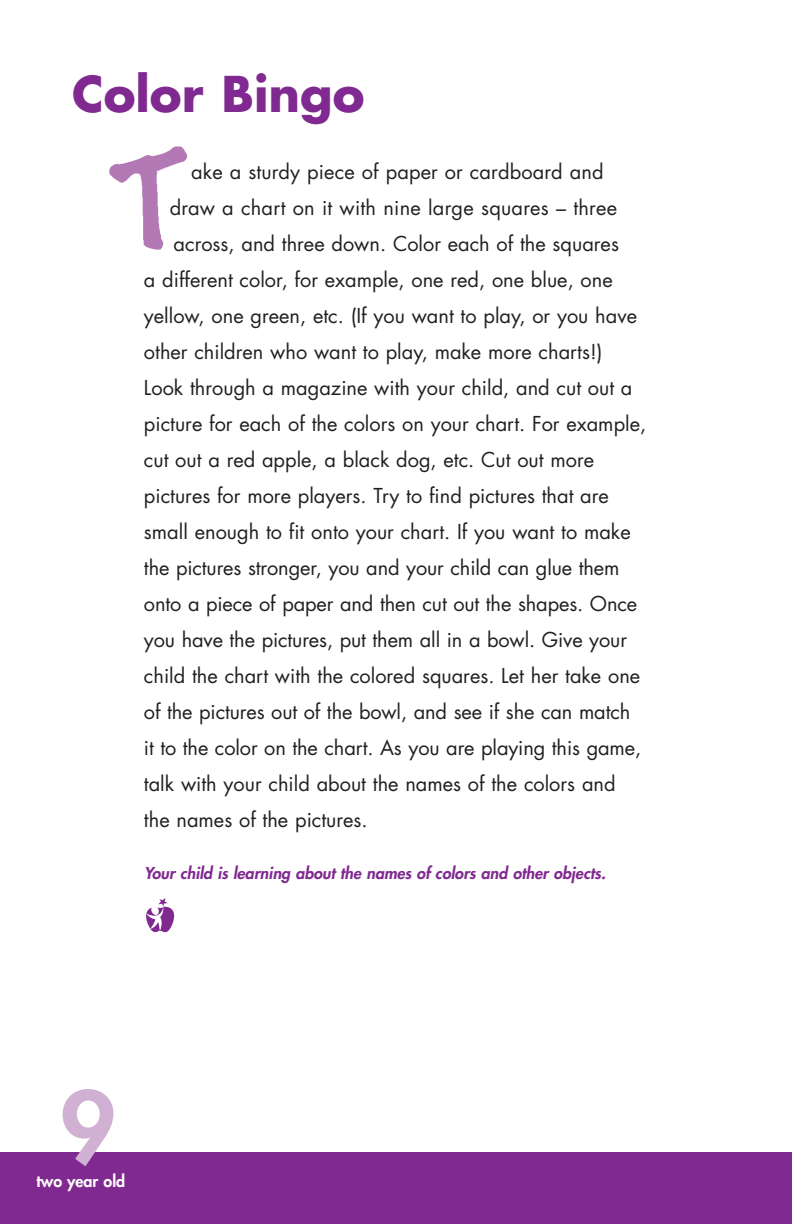
<style>
.page{position:relative;width:792px;height:1224px;background:#fff}
.page>*{position:absolute;margin:0;border:0;box-sizing:border-box;transform-origin:0 0}
.t1{font:800 96px "Futura";color:#d0b1d3}
.t2{font:700 48px "Futura";color:#802990}
.t3{font:20px "Futura";color:#231f20}
.t4{font:italic 800 16px "Futura";color:#802990}
.t5{font:800 16px "Futura";color:#fff}
</style>
<div class="page">
<div style="left:0;top:1152px;width:792px;height:72px;background:#802990"></div>
<svg style="left:146px;top:898px;width:29px;height:35px"></svg>
<img style="left:109px;top:146px;width:79px;height:104px">
<h2 class="t2" style="left:72px;top:72px;width:294px">Color Bingo</h2>
<p class="t3" style="left:191px;top:162px;width:414px">ake a sturdy piece of paper or cardboard and</p>
<p class="t3" style="left:170px;top:198px;width:449px">draw a chart on it with nine large squares – three</p>
<p class="t3" style="left:174px;top:234px;width:447px">across, and three down. Color each of the squares</p>
<p class="t3" style="left:144px;top:270px;width:470px">a different color, for example, one red, one blue, one</p>
<p class="t3" style="left:144px;top:306px;width:495px">yellow, one green, etc. (If you want to play, or you have</p>
<p class="t3" style="left:144px;top:342px;width:460px">other children who want to play, make more charts!)</p>
<p class="t3" style="left:144px;top:378px;width:490px">Look through a magazine with your child, and cut out a</p>
<p class="t3" style="left:144px;top:414px;width:504px">picture for each of the colors on your chart. For example,</p>
<p class="t3" style="left:144px;top:450px;width:452px">cut out a red apple, a black dog, etc. Cut out more</p>
<p class="t3" style="left:144px;top:486px;width:466px">pictures for more players. Try to find pictures that are</p>
<p class="t3" style="left:144px;top:522px;width:488px">small enough to fit onto your chart. If you want to make</p>
<p class="t3" style="left:144px;top:558px;width:477px">the pictures stronger, you and your child can glue them</p>
<p class="t3" style="left:144px;top:594px;width:495px">onto a piece of paper and then cut out the shapes. Once</p>
<p class="t3" style="left:144px;top:630px;width:485px">you have the pictures, put them all in a bowl. Give your</p>
<p class="t3" style="left:144px;top:666px;width:498px">child the chart with the colored squares. Let her take one</p>
<p class="t3" style="left:144px;top:702px;width:488px">of the pictures out of the bowl, and see if she can match</p>
<p class="t3" style="left:144px;top:738px;width:499px">it to the color on the chart. As you are playing this game,</p>
<p class="t3" style="left:144px;top:774px;width:473px">talk with your child about the names of the colors and</p>
<p class="t3" style="left:144px;top:810px;width:225px">the names of the pictures.</p>
<p class="t4" style="left:144px;top:866px;width:463px">Your child is learning about the names of colors and other objects.</p>
<h1 class="t1" style="left:60px;top:1082px;width:57px">9</h1>
<p class="t5" style="left:36px;top:1174px;width:90px">two year old</p>
</div>
